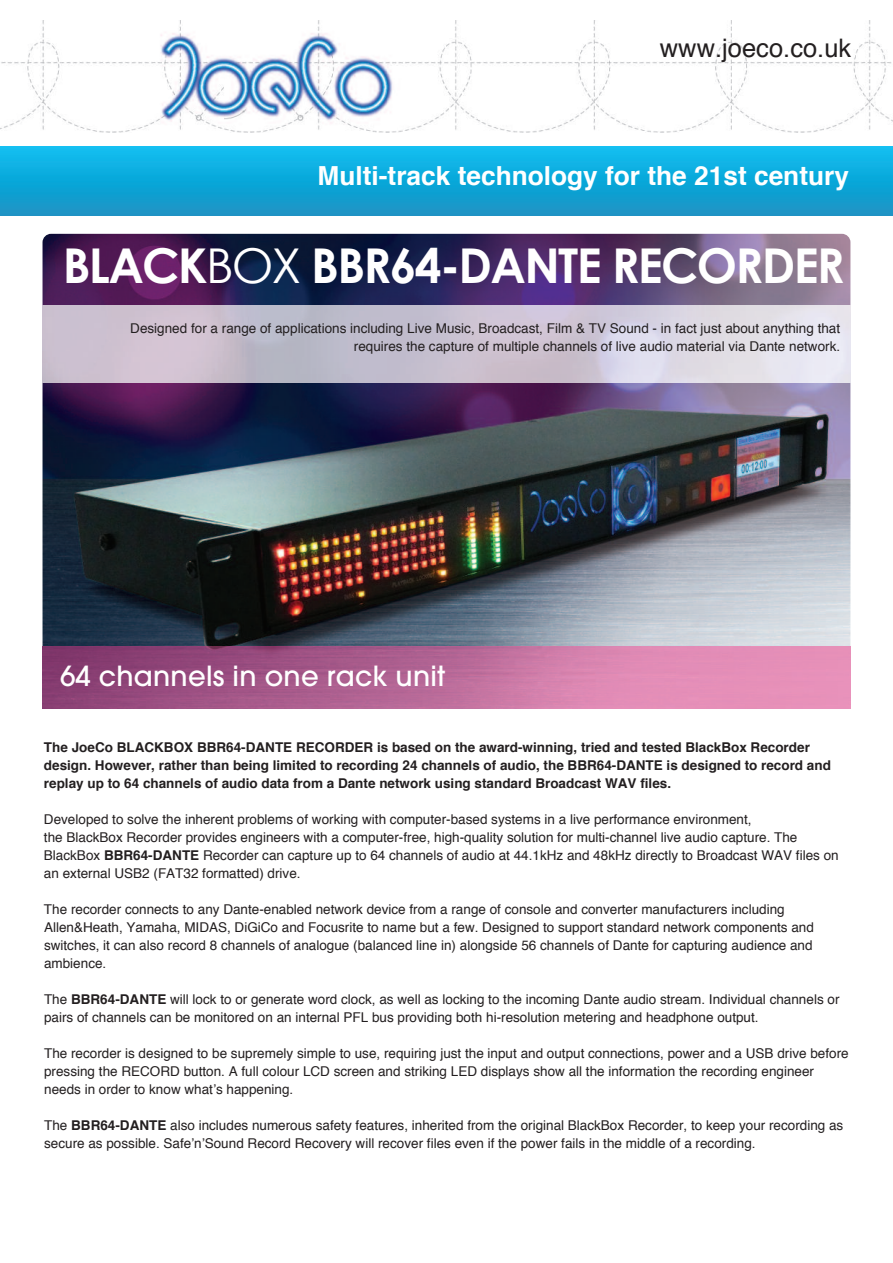
<style>
.page{position:relative;width:893px;height:1263px;background:#fff}
.page>*{position:absolute;margin:0;border:0;box-sizing:border-box;transform-origin:0 0}
.t1{font:700 48px "Century Gothic";letter-spacing:-.035em;color:#fff}
.t2{font:500 27.6px "Avant Garde";letter-spacing:.01em;color:#fff}
.t3{font:700 26.25px "Helvetica";color:#fff}
.t4{font:25.5px "Helvetica";color:#231f20}
.t5{font:13.5px/18px "Helvetica";color:#231f20}
.t6{font:700 13.5px/18px "Helvetica";color:#231f20}
.s1{font-weight:400}
.s2{font-weight:700}
</style>
<div class="page">
<img style="left:0;top:21px;width:893px;height:111px">
<img style="left:43px;top:234px;width:807px;height:493px;border-radius:9px">
<div style="left:0;top:147px;width:893px;height:68px;background:linear-gradient(to bottom,#0bbef0,#1593c4)"></div>
<img style="left:43px;top:305px;width:807px;height:78px">
<div style="left:0;top:708px;width:869px;height:108px;background:#fff"></div>
<img style="left:43px;top:646px;width:807px;height:62px">
<h3 class="t4" style="left:660px;top:37px;width:193px">www.joeco.co.uk</h3>
<h3 class="t3" style="left:318px;top:165px;width:533px">Multi-track technology for the 21st century</h3>
<h1 class="t1" style="left:63px;top:234px;width:783px">BLACK<span class="s1">BOX</span> BBR64-DANTE RECORDER</h1>
<p class="t5" style="left:130px;top:320px;width:711px;text-align:right">Designed for a range of applications including Live Music, Broadcast, Film &amp; TV Sound - in fact just about anything that requires the capture of multiple channels of live audio material via Dante network.</p>
<h2 class="t2" style="left:60px;top:666px;width:386px">64 channels in one rack unit</h2>
<p class="t6" style="left:44px;top:739px;width:788px">The JoeCo BLACKBOX BBR64-DANTE RECORDER is based on the award-winning, tried and tested BlackBox Recorder design. However, rather than being limited to recording 24 channels of audio, the BBR64-DANTE is designed to record and replay up to 64 channels of audio data from a Dante network using standard Broadcast WAV files.</p>
<p class="t5" style="left:44px;top:811px;width:796px">Developed to solve the inherent problems of working with computer-based systems in a live performance environment,<br>the BlackBox Recorder provides engineers with a computer-free, high-quality solution for multi-channel live audio capture. The BlackBox <span class="s2">BBR64-DANTE</span> Recorder can capture up to 64 channels of audio at 44.1kHz and 48kHz directly to Broadcast WAV files on an external USB2 (FAT32 formatted) drive.</p>
<p class="t5" style="left:44px;top:901px;width:771px">The recorder connects to any Dante-enabled network device from a range of console and converter manufacturers including Allen&amp;Heath, Yamaha, MIDAS, DiGiCo and Focusrite to name but a few. Designed to support standard network components and switches, it can also record 8 channels of analogue (balanced line in) alongside 56 channels of Dante for capturing audience and ambience.</p>
<p class="t5" style="left:44px;top:991px;width:797px">The <span class="s2">BBR64-DANTE</span> will lock to or generate word clock, as well as locking to the incoming Dante audio stream. Individual channels or pairs of channels can be monitored on an internal PFL bus providing both hi-resolution metering and headphone output.</p>
<p class="t5" style="left:44px;top:1045px;width:806px">The recorder is designed to be supremely simple to use, requiring just the input and output connections, power and a USB drive before pressing the RECORD button. A full colour LCD screen and striking LED displays show all the information the recording engineer needs in order to know what’s happening.</p>
<p class="t5" style="left:44px;top:1117px;width:801px">The <span class="s2">BBR64-DANTE</span> also includes numerous safety features, inherited from the original BlackBox Recorder, to keep your recording as secure as possible. Safe’n’Sound Record Recovery will recover files even if the power fails in the middle of a recording.</p>
</div>
